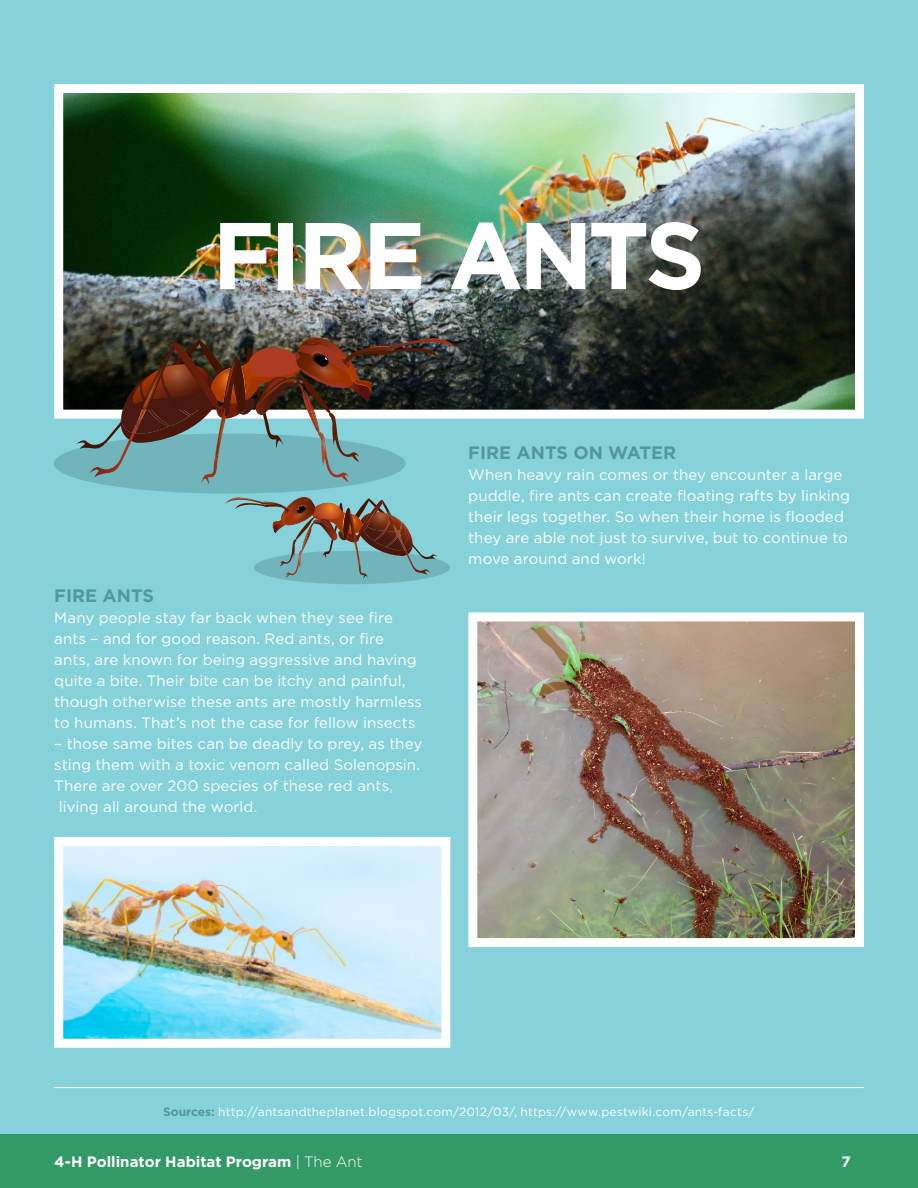
<style>
.page{position:relative;width:918px;height:1188px;background:#fff}
.page>*{position:absolute;margin:0;border:0;box-sizing:border-box;transform-origin:0 0}
.t1{font:700 94.5px "Gotham";letter-spacing:-.045em;color:#fff}
.t2{font:700 18px "Gotham";color:#54989f}
.t3{font:15px/21px "Gotham";letter-spacing:.005em;color:#fff}
.t4{font:700 15px "Gotham";color:#fff}
.t5{font:12px "Gotham";letter-spacing:.015em;color:#fff}
.s1{font-weight:700;color:#54989f}
.s2{font-weight:300}
</style>
<div class="page">
<div style="left:0;top:1134px;width:918px;height:54px;background:#396"></div>
<div style="left:0;top:0;width:918px;height:1134px;background:#85d2db"></div>
<img style="left:64px;top:94px;width:790px;height:315px">
<div style="left:54px;top:84px;width:810px;height:335px;border:9px solid #fff"></div>
<img style="left:478px;top:622px;width:376px;height:315px">
<div style="left:468px;top:612px;width:396px;height:335px;border:9px solid #fff"></div>
<hr style="left:54px;top:1087px;width:810px;height:1px;background:#fff">
<img style="left:64px;top:847px;width:376px;height:191px">
<div style="left:54px;top:837px;width:396px;height:211px;border:9px solid #fff"></div>
<svg style="left:54px;top:334px;width:403px;height:250px"></svg>
<img style="left:388px;top:512px;width:12px;height:25px">
<img style="left:389px;top:513px;width:11px;height:23px">
<h1 class="t1" style="left:212px;top:193px;width:495px">FIRE ANTS</h1>
<p class="t2" style="left:54px;top:584px;width:101px">FIRE ANTS</p>
<p class="t3" style="left:54px;top:607px;width:369px">Many people stay far back when they see fire ants – and for good reason. Red ants, or fire ants, are known for being aggressive and having quite a bite. Their bite can be itchy and painful, though otherwise these ants are mostly harmless to humans. That’s not the case for fellow insects</p>
<p class="t3" style="left:54px;top:733px;width:369px">– those same bites can be deadly to prey, as they</p>
<p class="t3" style="left:54px;top:754px;width:367px">sting them with a toxic venom called Solenopsin.</p>
<p class="t3" style="left:54px;top:775px;width:340px">There are over 200 species of these red ants,</p>
<p class="t3" style="left:59px;top:796px;width:200px">living all around the world.</p>
<p class="t2" style="left:468px;top:441px;width:209px">FIRE ANTS ON WATER</p>
<p class="t3" style="left:468px;top:464px;width:383px">When heavy rain comes or they encounter a large puddle, fire ants can create floating rafts by linking their legs together. So when their home is flooded they are able not just to survive, but to continue to move around and work!</p>
<p class="t5" style="left:163px;top:1104px;width:593px"><span class="s1">Sources:</span> http://antsandtheplanet.blogspot.com/2012/03/, https://www.pestwiki.com/ants-facts/</p>
<p class="t4" style="left:54px;top:1152px;width:310px">4-H Pollinator Habitat Program <span class="s2">| The Ant</span></p>
<p class="t4" style="left:842px;top:1152px;width:11px">7</p>
</div>
